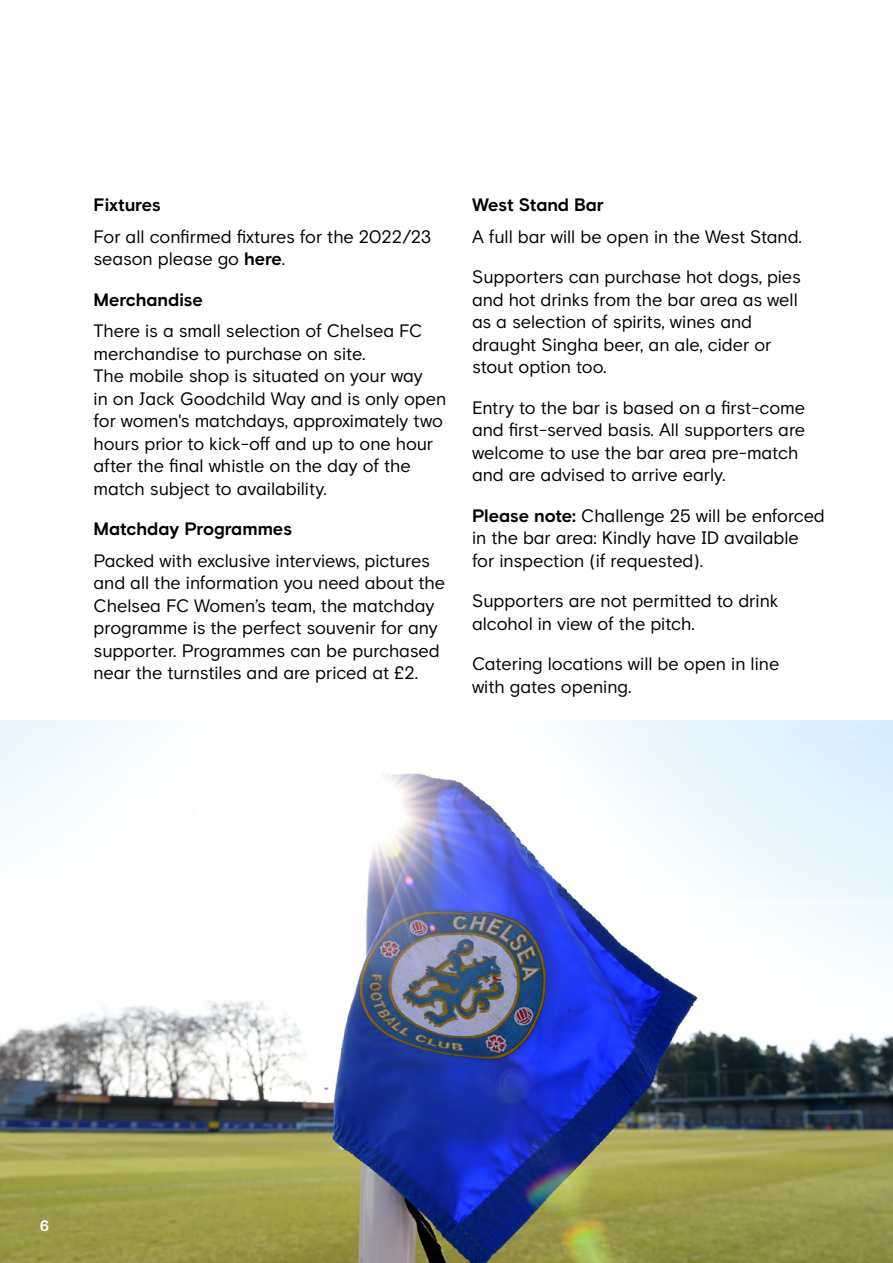
<style>
.page{position:relative;width:893px;height:1263px;background:#fff}
.page>*{position:absolute;margin:0;border:0;box-sizing:border-box;transform-origin:0 0}
.t1{font:18px/22.5px "Chelsea Basis";letter-spacing:-.005em;color:#000}
.t2{font:700 18px "Chelsea Basis";letter-spacing:-.005em;color:#000}
.t3{font:700 15px "Chelsea Basis";color:#fff}
.s1{font-weight:700}
</style>
<div class="page">
<img style="left:0;top:720px;width:893px;height:543px">
<p class="t2" style="left:94px;top:195px;width:69px">Fixtures</p>
<p class="t1" style="left:94px;top:226px;width:339px">For all confirmed fixtures for the 2022/23 season please go <span class="s1">here</span>.</p>
<p class="t2" style="left:94px;top:289px;width:111px">Merchandise</p>
<p class="t1" style="left:94px;top:320px;width:354px">There is a small selection of Chelsea FC merchandise to purchase on site.<br>The mobile shop is situated on your way<br>in on Jack Goodchild Way and is only open for women's matchdays, approximately two hours prior to kick-off and up to one hour after the final whistle on the day of the match subject to availability.</p>
<p class="t2" style="left:94px;top:519px;width:200px">Matchday Programmes</p>
<p class="t1" style="left:94px;top:550px;width:353px">Packed with exclusive interviews, pictures and all the information you need about the Chelsea FC Women’s team, the matchday programme is the perfect souvenir for any supporter. Programmes can be purchased near the turnstiles and are priced at £2.</p>
<p class="t2" style="left:472px;top:195px;width:133px">West Stand Bar</p>
<p class="t1" style="left:472px;top:226px;width:332px">A full bar will be open in the West Stand.</p>
<p class="t1" style="left:472px;top:266px;width:330px">Supporters can purchase hot dogs, pies and hot drinks from the bar area as well as a selection of spirits, wines and draught Singha beer, an ale, cider or stout option too.</p>
<p class="t1" style="left:472px;top:397px;width:335px">Entry to the bar is based on a first-come and first-served basis. All supporters are welcome to use the bar area pre-match and are advised to arrive early.</p>
<p class="t1" style="left:472px;top:505px;width:354px"><span class="s1">Please note:</span> Challenge 25 will be enforced in the bar area: Kindly have ID available for inspection (if requested).</p>
<p class="t1" style="left:472px;top:590px;width:308px">Supporters are not permitted to drink alcohol in view of the pitch.</p>
<p class="t1" style="left:472px;top:653px;width:309px">Catering locations will be open in line with gates opening.</p>
<p class="t3" style="left:40px;top:1217px;width:11px">6</p>
</div>
